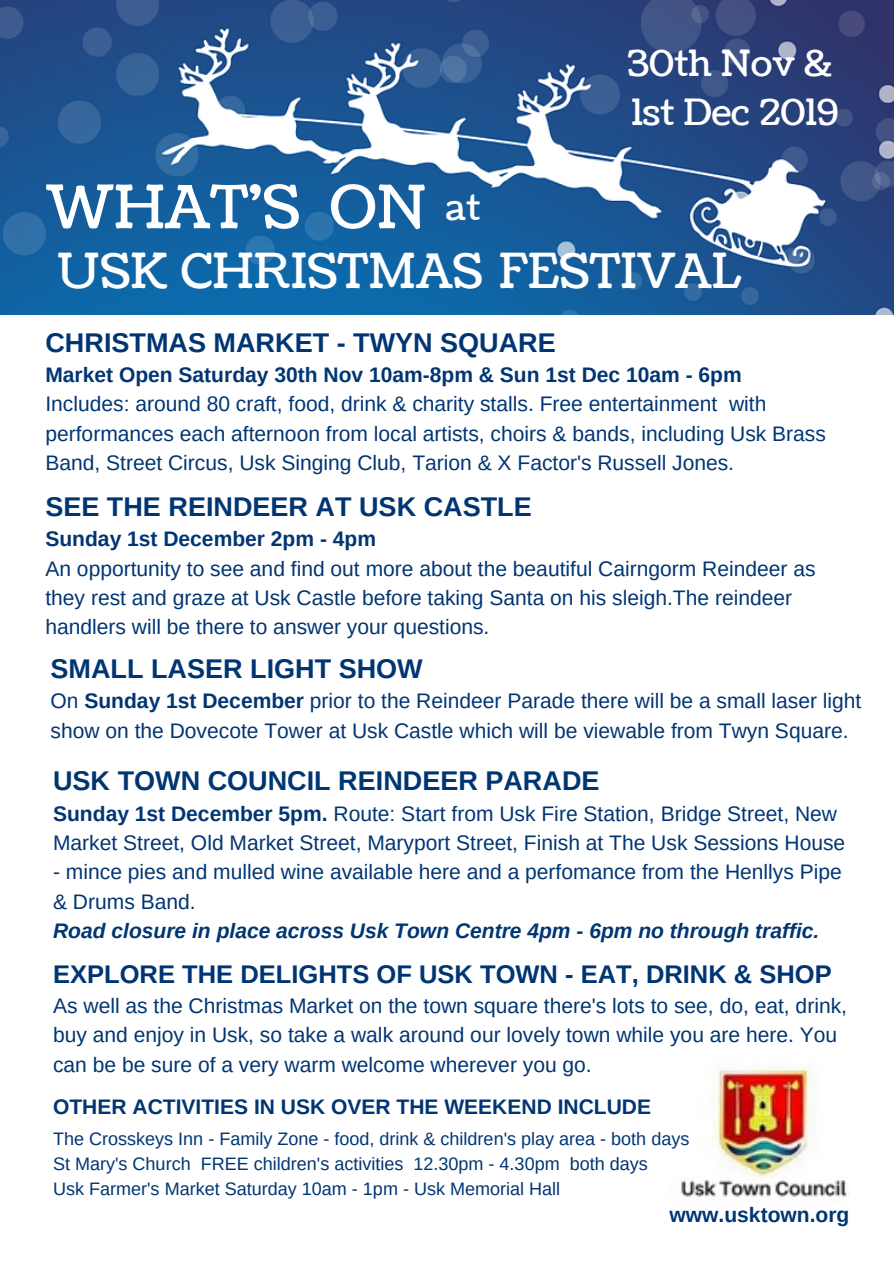
<style>
.page{position:relative;width:894px;height:1264px;background:#fff}
.page>*{position:absolute;margin:0;border:0;box-sizing:border-box;transform-origin:0 0}
.t1{font:59.55px "Coustard";color:#fff}
.t2{font:48px "Coustard";color:#fff}
.t3{font:36px/49.5px "Coustard";color:#fff}
.t4{font:700 27px "Arimo";color:#003573}
.t5{font:700 25.5px "Arimo";color:#003573}
.t6{font:21px/29.2px "Arimo";color:#003573}
.t7{font:700 21px "Arimo";color:#003573}
.t8{font:italic 700 21px "Arimo";color:#003573}
.t9{font:18px/24.8px "Arimo";color:#003573}
.s1{font-weight:700}
</style>
<div class="page">
<img style="left:0;top:0;width:893px;height:315px">
<img style="left:681px;top:1067px;width:166px;height:130px">
<h1 class="t1" style="left:46px;top:167px;width:382px">WHAT'S ON</h1>
<h3 class="t3" style="left:446px;top:184px;width:36px">at</h3>
<h3 class="t3" style="left:627px;top:40px;width:212px">30th Nov &amp;<br>1st Dec 2019</h3>
<h2 class="t2" style="left:57px;top:239px;width:687px">USK CHRISTMAS FESTIVAL</h2>
<p class="t4" style="left:45px;top:327px;width:511px">CHRISTMAS MARKET - TWYN SQUARE</p>
<p class="t7" style="left:45px;top:363px;width:697px">Market Open Saturday 30th Nov 10am-8pm &amp; Sun 1st Dec 10am - 6pm</p>
<p class="t6" style="left:45px;top:389px;width:781px">Includes: around 80 craft, food, drink &amp; charity stalls. Free entertainment with performances each afternoon from local artists, choirs &amp; bands, including Usk Brass<br>Band, Street Circus, Usk Singing Club, Tarion &amp; X Factor's Russell Jones.</p>
<p class="t4" style="left:45px;top:491px;width:487px">SEE THE REINDEER AT USK CASTLE</p>
<p class="t7" style="left:45px;top:527px;width:332px">Sunday 1st December 2pm - 4pm</p>
<p class="t6" style="left:45px;top:554px;width:771px">An opportunity to see and find out more about the beautiful Cairngorm Reindeer as they rest and graze at Usk Castle before taking Santa on his sleigh.The reindeer handlers will be there to answer your questions.</p>
<p class="t4" style="left:51px;top:653px;width:373px">SMALL LASER LIGHT SHOW</p>
<p class="t6" style="left:51px;top:686px;width:812px">On <span class="s1">Sunday 1st December</span> prior to the Reindeer Parade there will be a small laser light show on the Dovecote Tower at Usk Castle which will be viewable from Twyn Square.</p>
<p class="t4" style="left:53px;top:766px;width:547px">USK TOWN COUNCIL REINDEER PARADE</p>
<p class="t6" style="left:53px;top:799px;width:793px"><span class="s1">Sunday 1st December 5pm.</span> Route: Start from Usk Fire Station, Bridge Street, New<br>Market Street, Old Market Street, Maryport Street, Finish at The Usk Sessions House</p>
<p class="t6" style="left:53px;top:857px;width:790px">- mince pies and mulled wine available here and a perfomance from the Henllys Pipe &amp; Drums Band.</p>
<p class="t8" style="left:53px;top:919px;width:767px">Road closure in place across Usk Town Centre 4pm - 6pm no through traffic.</p>
<p class="t5" style="left:53px;top:959px;width:780px">EXPLORE THE DELIGHTS OF USK TOWN - EAT, DRINK &amp; SHOP</p>
<p class="t6" style="left:53px;top:991px;width:795px">As well as the Christmas Market on the town square there's lots to see, do, eat, drink, buy and enjoy in Usk, so take a walk around our lovely town while you are here. You can be be sure of a very warm welcome wherever you go.</p>
<p class="t7" style="left:53px;top:1094px;width:599px">OTHER ACTIVITIES IN USK OVER THE WEEKEND INCLUDE</p>
<p class="t9" style="left:53px;top:1126px;width:637px">The Crosskeys Inn - Family Zone - food, drink &amp; children's play area - both days<br>St Mary's Church FREE children's activities 12.30pm - 4.30pm both days<br>Usk Farmer's Market Saturday 10am - 1pm - Usk Memorial Hall</p>
<p class="t7" style="left:669px;top:1203px;width:181px">www.usktown.org</p>
</div>
